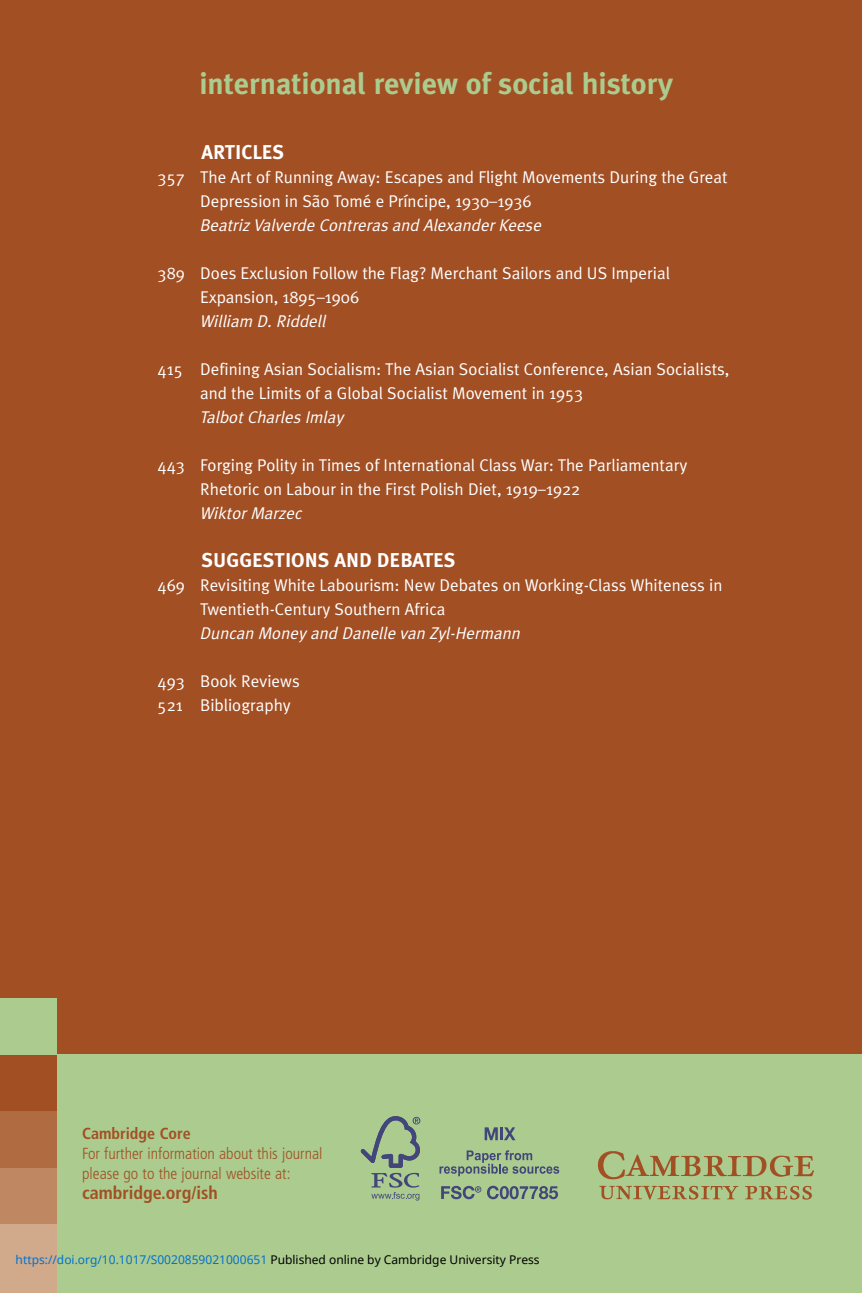
<style>
.page{position:relative;width:862px;height:1293px;background:#fff}
.page>*{position:absolute;margin:0;border:0;box-sizing:border-box;transform-origin:0 0}
.t1{font:700 30px "Meta Plus";color:#accb8e}
.t2{font:700 20px "Meta Plus";color:#fff}
.t3{font:700 condensed 18px "Frutiger LT Std";color:#a24f24}
.t4{font:17px/24px "Meta Plus Normal";color:#fff}
.t5{font:300 condensed 16px/20px "Frutiger LT Std";color:#a24f24}
.t6{font:12px "Noto Sans";color:#0172cf}
.s1{font-style:italic}
.s2{font-weight:700}
.s3{color:#000}
</style>
<div class="page">
<div style="left:0;top:0;width:862px;height:1054px;background:#a24f24"></div>
<div style="left:0;top:1054px;width:862px;height:239px;background:#accb8e"></div>
<div style="left:0;top:998px;width:57px;height:56px;background:#accb8e"></div>
<div style="left:0;top:1054px;width:57px;height:57px;background:#a24f24"></div>
<div style="left:0;top:1111px;width:57px;height:57px;background:#b06b40"></div>
<div style="left:0;top:1168px;width:57px;height:57px;background:#bf8863"></div>
<div style="left:0;top:1225px;width:57px;height:68px;background:#d1a98b"></div>
<img style="left:598px;top:1151px;width:216px;height:48px">
<svg style="left:371px;top:1173px;width:48px;height:27px"></svg>
<svg style="left:485px;top:1127px;width:30px;height:13px"></svg>
<svg style="left:439px;top:1150px;width:120px;height:26px"></svg>
<svg style="left:441px;top:1186px;width:40px;height:13px"></svg>
<svg style="left:487px;top:1185px;width:71px;height:14px"></svg>
<svg style="left:361px;top:1116px;width:59px;height:51px"></svg>
<p class="t1" style="left:199px;top:72px;width:475px">international review of social history</p>
<p class="t2" style="left:202px;top:144px;width:84px">ARTICLES</p>
<p class="t4" style="left:199px;top:166px;width:530px;text-indent:-42px">357 The Art of Running Away: Escapes and Flight Movements During the Great<br>Depression in São Tomé e Príncipe, 1930–1936<br><span class="s1">Beatriz Valverde Contreras and AlexanderKeese</span></p>
<p class="t4" style="left:199px;top:262px;width:472px;text-indent:-42px">389 Does Exclusion Follow the Flag? Merchant Sailors and US Imperial<br>Expansion, 1895–1906<br><span class="s1">William D.Riddell</span></p>
<p class="t4" style="left:199px;top:358px;width:531px;text-indent:-42px">415 Defining Asian Socialism: The Asian Socialist Conference, Asian Socialists, and the Limits of a Global Socialist Movement in 1953<br><span class="s1">TalbotCharles Imlay</span></p>
<p class="t4" style="left:199px;top:454px;width:489px;text-indent:-42px">443 Forging Polity in Times of International Class War: The Parliamentary<br>Rhetoric on Labour in the First Polish Diet, 1919–1922<br><span class="s1">WiktorMarzec</span></p>
<p class="t2" style="left:202px;top:552px;width:255px">SUGGESTIONS AND DEBATES</p>
<p class="t4" style="left:199px;top:574px;width:524px;text-indent:-42px">469 Revisiting White Labourism: New Debates on Working-Class Whiteness in<br>Twentieth-Century Southern Africa<br><span class="s1">Duncan Money and Danelle van Zyl-Hermann</span></p>
<p class="t4" style="left:158px;top:670px;width:144px">493 Book Reviews<br>521 Bibliography</p>
<p class="t5" style="left:82px;top:1124px;width:242px"><span class="s2">Cambridge Core<br></span>For further information about this journal please go to the journal website at:</p>
<p class="t3" style="left:82px;top:1185px;width:137px">cambridge.org/ish</p>
<p class="t6" style="left:16px;top:1251px;width:525px">https://doi.org/10.1017/S0020859021000651 <span class="s3">Published online by Cambridge University Press</span></p>
</div>
